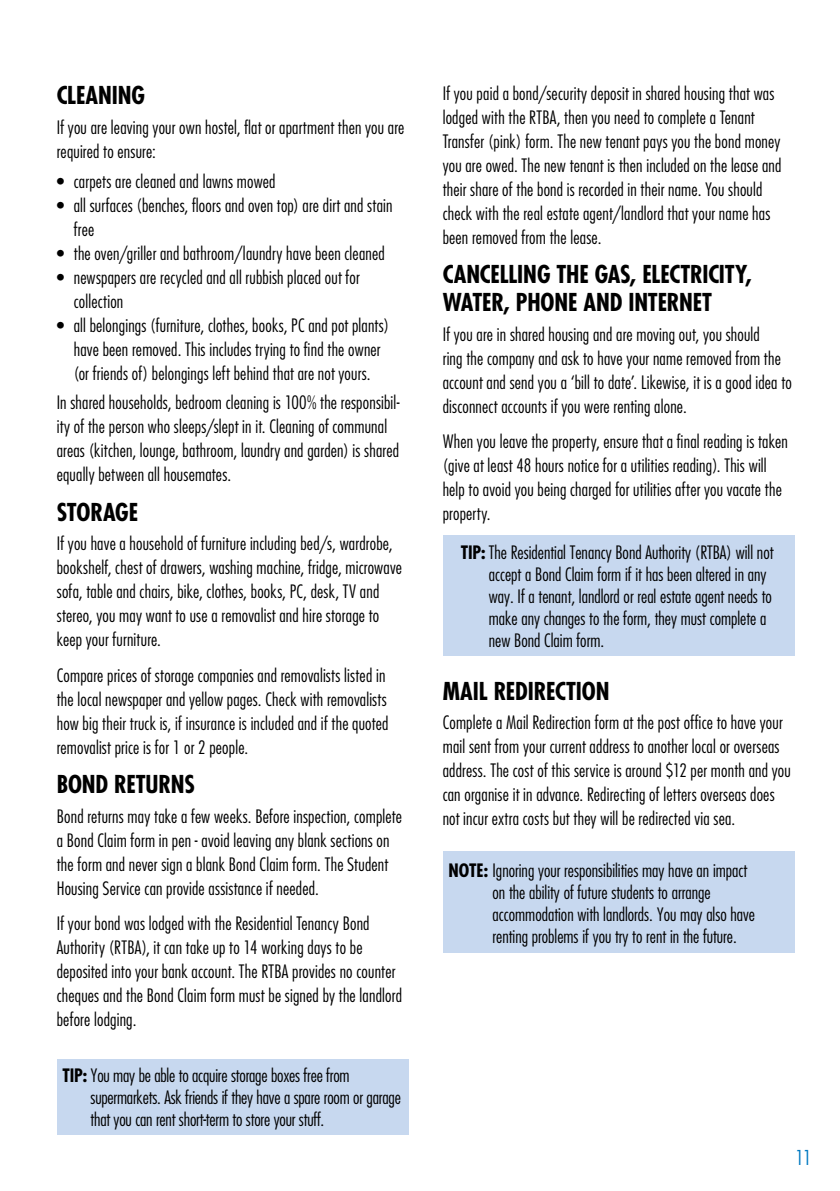
<style>
.page{position:relative;width:840px;height:1191px;background:#fff}
.page>*{position:absolute;margin:0;border:0;box-sizing:border-box;transform-origin:0 0}
.t1{font:700 condensed 24px "Futura";letter-spacing:-.01em;color:#000}
.t2{font:300 condensed 20px "Futura";color:#0079c1}
.t3{font:300 condensed 18px/24px "Futura";letter-spacing:.01em;color:#000}
.t4{font:300 condensed 18px/22px "Futura";letter-spacing:-.01em;color:#000}
.s1{font-weight:700}
</style>
<div class="page">
<div style="left:57px;top:1058px;width:351px;height:76px;background:#c7d8ef"></div>
<div style="left:442px;top:535px;width:352px;height:121px;background:#c7d8ef"></div>
<div style="left:442px;top:851px;width:352px;height:102px;background:#c7d8ef"></div>
<h1 class="t1" style="left:57px;top:80px;width:23px">CLEANING</h1>
<p class="t3" style="left:57px;top:115px;width:349px">If you are leaving your own hostel, flat or apartment then you are required to ensure:</p>
<p class="t3" style="left:57px;top:168px;width:220px">• carpets are cleaned and lawns mowed</p>
<p class="t3" style="left:74px;top:192px;width:320px;text-indent:-17px">• all surfaces (benches, floors and oven top) are dirt and stain free</p>
<p class="t3" style="left:57px;top:240px;width:329px">• the oven/griller and bathroom/laundry have been cleaned</p>
<p class="t3" style="left:74px;top:264px;width:287px;text-indent:-17px">• newspapers are recycled and all rubbish placed out for collection</p>
<p class="t3" style="left:57px;top:312px;width:334px;text-align:center">• all belongings (furniture, clothes, books, PC and pot plants) have been removed. This includes trying to find the owner<br>(or friends of) belongings left behind that are not yours.</p>
<p class="t3" style="left:57px;top:390px;width:344px">In shared households, bedroom cleaning is 100% the responsibil&shy;ity of the person who sleeps/slept in it. Cleaning of communal areas (kitchen, lounge, bathroom, laundry and garden) is shared equally between all housemates.</p>
<h1 class="t1" style="left:57px;top:496px;width:23px">STORAGE</h1>
<p class="t3" style="left:57px;top:531px;width:346px">If you have a household of furniture including bed/s, wardrobe, bookshelf, chest of drawers, washing machine, fridge, microwave sofa, table and chairs, bike, clothes, books, PC, desk, TV and stereo, you may want to use a removalist and hire storage to keep your furniture.</p>
<p class="t3" style="left:57px;top:662px;width:333px">Compare prices of storage companies and removalists listed in the local newspaper and yellow pages. Check with removalists how big their truck is, if insurance is included and if the quoted removalist price is for 1 or 2 people.</p>
<h1 class="t1" style="left:57px;top:768px;width:26px">BOND</h1>
<h1 class="t1" style="left:114px;top:768px;width:25px">RETURNS</h1>
<p class="t3" style="left:57px;top:804px;width:346px">Bond returns may take a few weeks. Before inspection, complete a Bond Claim form in pen - avoid leaving any blank sections on the form and never sign a blank Bond Claim form. The Student Housing Service can provide assistance if needed.</p>
<p class="t3" style="left:57px;top:911px;width:346px">If your bond was lodged with the Residential Tenancy Bond Authority (RTBA), it can take up to 14 working days to be deposited into your bank account. The RTBA provides no counter cheques and the Bond Claim form must be signed by the landlord before lodging.</p>
<p class="t4" style="left:90px;top:1064px;width:311px;text-indent:-28px"><span class="s1">TIP:</span> You may be able to acquire storage boxes free from supermarkets. Ask friends if they have a spare room or garage that you can rent short-term to store your stuff.</p>
<p class="t3" style="left:442px;top:81px;width:340px">If you paid a bond/security deposit in shared housing that was lodged with the RTBA, then you need to complete a Tenant Transfer (pink) form. The new tenant pays you the bond money you are owed. The new tenant is then included on the lease and their share of the bond is recorded in their name. You should check with the real estate agent/landlord that your name has been removed from the lease.</p>
<h1 class="t1" style="left:442px;top:259px;width:23px">CANCELLING</h1>
<h1 class="t1" style="left:556px;top:259px;width:106px">THE GAS, ELECTRICITY</h1>
<h1 class="t1" style="left:745px;top:259px;width:7px">,</h1>
<h1 class="t1" style="left:442px;top:287px;width:30px">WATER</h1>
<h1 class="t1" style="left:504px;top:287px;width:37px">, PHONE</h1>
<h1 class="t1" style="left:583px;top:287px;width:14px">AND</h1>
<h1 class="t1" style="left:628px;top:287px;width:18px">INTERNET</h1>
<p class="t3" style="left:442px;top:322px;width:350px">If you are in shared housing and are moving out, you should<br>ring the company and ask to have your name removed from the account and send you a ‘bill to date’. Likewise, it is a good idea to disconnect accounts if you were renting alone.</p>
<p class="t3" style="left:442px;top:429px;width:346px">When you leave the property, ensure that a final reading is taken (give at least 48 hours notice for a utilities reading). This will help to avoid you being charged for utilities after you vacate the property.</p>
<p class="t3" style="left:488px;top:541px;width:286px;line-height:22px;text-indent:-28px"><span class="s1">TIP:</span> The Residential Tenancy Bond Authority (RTBA) will not accept a Bond Claim form if it has been altered in any way. If a tenant, landlord or real estate agent needs to make any changes to the form, they must complete a new Bond Claim form.</p>
<h1 class="t1" style="left:442px;top:675px;width:75px">MAIL REDIRECTION</h1>
<p class="t3" style="left:442px;top:710px;width:349px">Complete a Mail Redirection form at the post office to have your mail sent from your current address to another local or overseas address. The cost of this service is around $12 per month and you can organise it in advance. Redirecting of letters overseas does not incur extra costs but they will be redirected via sea.</p>
<p class="t3" style="left:492px;top:858px;width:264px;line-height:22px;text-indent:-44px"><span class="s1">NOTE:</span> Ignoring your responsibilities may have an impact on the ability of future students to arrange accommodation with landlords. You may also have renting problems if you try to rent in the future.</p>
<p class="t2" style="left:794px;top:1145px;width:18px">11</p>
</div>
